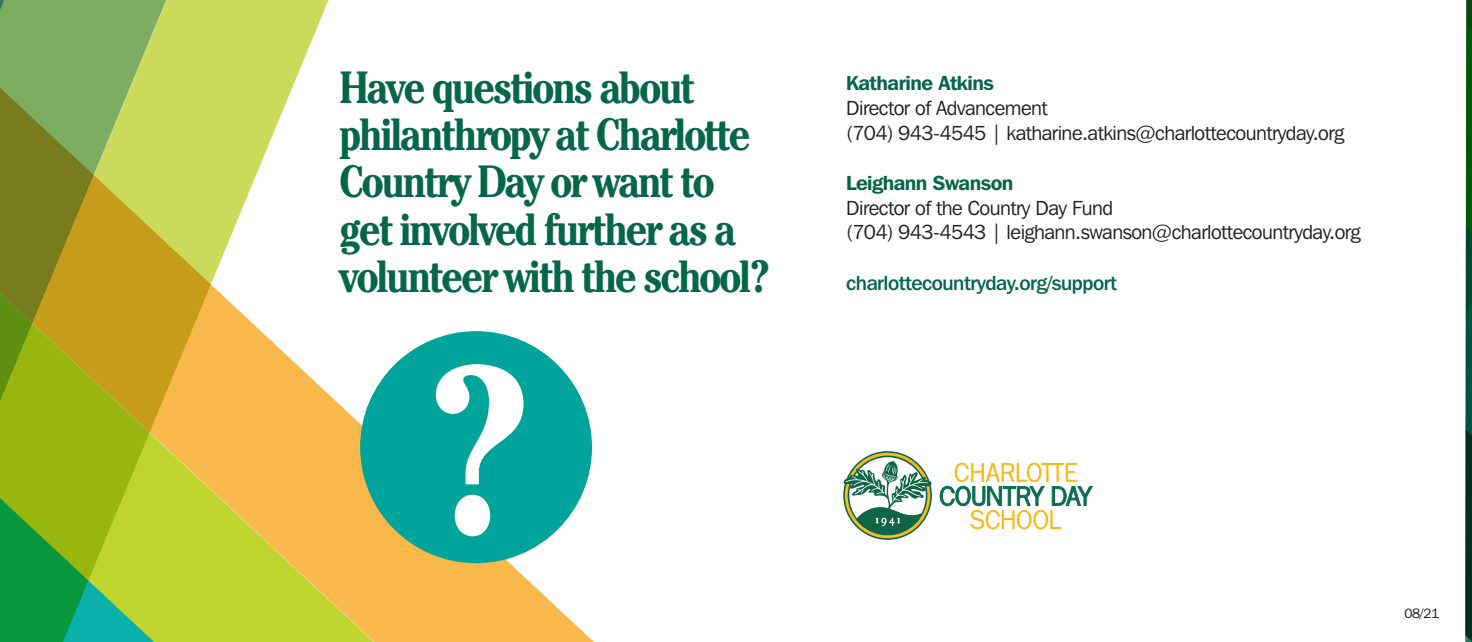
<style>
.page{position:relative;width:1472px;height:642px;background:#fff}
.page>*{position:absolute;margin:0;border:0;box-sizing:border-box;transform-origin:0 0}
.t1{font:700 condensed 236.25px "Cheltenham";color:#fff}
.t2{font:700 condensed 45px/47.2px "Cheltenham";letter-spacing:-.06em;color:#056649}
.t3{font:20.25px/24.8px "Franklin Gothic IT Cby BT";letter-spacing:-.025em;color:#231f20}
.t4{font:500 20.25px "Franklin Gothic IT Cby BT";letter-spacing:-.025em;color:#056649}
.t5{font:600 20.25px "Franklin Gothic IT Cby BT";letter-spacing:-.025em;color:#056649}
.t6{font:13.5px "Franklin Gothic IT Cby BT";color:#231f20}
</style>
<div class="page">
<svg style="left:334px;top:331px;width:259px;height:310px;fill:#f8b84c"></svg>
<svg style="left:34px;top:0;width:300px;height:641px;background:#c0c355"></svg>
<div style="left:360px;top:331px;width:232px;height:232px;background:#00a49a;border-radius:50%"></div>
<svg style="left:939px;top:462px;width:154px;height:67px"></svg>
<svg style="left:843px;top:451px;width:89px;height:88px"></svg>
<svg style="left:0;top:0;width:34px;height:642px;background:#689829"></svg>
<svg style="left:1465px;top:0;width:7px;height:642px;background:#175735"></svg>
<h2 class="t2" style="left:339px;top:62px;width:433px">Have questions about philanthropy at Charlotte<br>Country Day or want to get involved further as a volunteer with the school?</h2>
<p class="t5" style="left:846px;top:70px;width:149px">Katharine Atkins</p>
<p class="t3" style="left:846px;top:95px;width:499px">Director of Advancement<br>(704) 943-4545 | katharine.atkins@charlottecountryday.org</p>
<p class="t5" style="left:846px;top:170px;width:169px">Leighann Swanson</p>
<p class="t3" style="left:846px;top:195px;width:516px">Director of the Country Day Fund<br>(704) 943-4543 | leighann.swanson@charlottecountryday.org</p>
<p class="t4" style="left:846px;top:270px;width:272px">charlottecountryday.org/support</p>
<h1 class="t1" style="left:421px;top:306px;width:120px">?</h1>
<p class="t6" style="left:1404px;top:605px;width:36px">08/21</p>
</div>
